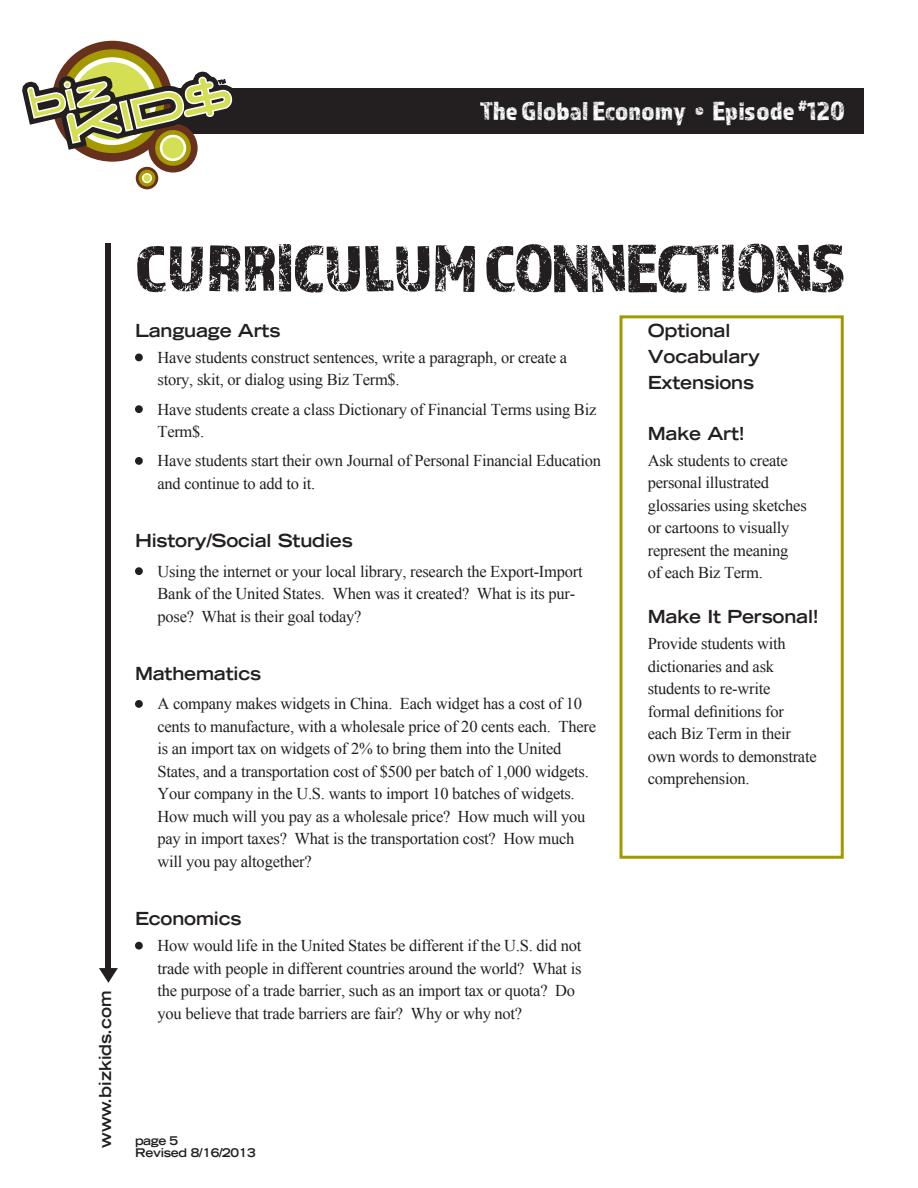
<style>
.page{position:relative;width:918px;height:1188px;background:#fff}
.page>*{position:absolute;margin:0;border:0;box-sizing:border-box;transform-origin:0 0}
.t1{font:69px "Almaq Rough";letter-spacing:-.025em;color:#231f20}
.t2{font:27px "Almaq Rough";color:#fff}
.SUBHEAD{font:700 expanded 18px "Trade Gothic LT Std";letter-spacing:-.01em;color:#231f20}
.bullets_under_number{font:700 expanded 18px "Trade Gothic LT Std";letter-spacing:-.01em;color:#231f20}
.bullets_under_number-2{font:16.5px/22.5px "Times New Roman";letter-spacing:-.015em;color:#231f20}
.t3{font:700 expanded 16.5px "Trade Gothic LT Std";color:#231f20}
.t4{font:700 expanded 12px/12px "Trade Gothic LT Std";letter-spacing:-.025em;color:#231f20}
</style>
<div class="page">
<div style="left:99px;top:88px;width:765px;height:45px;background:#231f20"></div>
<div style="left:106px;top:243px;width:5px;height:730px;background:#231f20"></div>
<svg style="left:99px;top:968px;width:19px;height:15px"></svg>
<svg style="left:22px;top:40px;width:215px;height:150px"></svg>
<div style="left:135px;top:354px;width:8px;height:7px;background:#231f20;border-radius:50%"></div>
<div style="left:135px;top:405px;width:8px;height:8px;background:#231f20;border-radius:50%"></div>
<div style="left:135px;top:457px;width:8px;height:8px;background:#231f20;border-radius:50%"></div>
<div style="left:135px;top:567px;width:8px;height:8px;background:#231f20;border-radius:50%"></div>
<div style="left:135px;top:700px;width:8px;height:8px;background:#231f20;border-radius:50%"></div>
<div style="left:135px;top:942px;width:8px;height:8px;background:#231f20;border-radius:50%"></div>
<div style="left:620px;top:315px;width:224px;height:544px;border:3px solid #a49901"></div>
<h2 class="t2" style="left:480px;top:95px;width:366px">The Global Economy • Episode <sup>#</sup>120</h2>
<p class="t3" style="left:95px;top:1148px;width:159px;rotate:-90deg">www.bizkids.com</p>
<p class="t1" style="left:135px;top:227px;width:712px">CURRICULUM CONNECTIONS</p>
<p class="SUBHEAD" style="left:135px;top:319px;width:147px">Language Arts</p>
<p class="bullets_under_number-2" style="left:158px;top:346px;width:411px">Have students construct sentences, write a paragraph, or create a story, skit, or dialog using Biz Term$.</p>
<p class="bullets_under_number-2" style="left:157px;top:398px;width:440px">Have students create a class Dictionary of Financial Terms using Biz<br>Term$.</p>
<p class="bullets_under_number-2" style="left:157px;top:449px;width:445px">Have students start their own Journal of Personal Financial Education and continue to add to it.</p>
<p class="SUBHEAD" style="left:648px;top:319px;width:84px">Optional</p>
<p class="SUBHEAD" style="left:648px;top:345px;width:114px">Vocabulary</p>
<p class="SUBHEAD" style="left:648px;top:370px;width:108px">Extensions</p>
<p class="SUBHEAD" style="left:648px;top:422px;width:99px">Make Art!</p>
<p class="bullets_under_number-2" style="left:648px;top:449px;width:161px">Ask students to create personal illustrated glossaries using sketches or cartoons to visually represent the meaning<br>of each Biz Term.</p>
<p class="SUBHEAD" style="left:648px;top:605px;width:173px">Make It Personal!</p>
<p class="bullets_under_number-2" style="left:648px;top:632px;width:170px">Provide students with dictionaries and ask students to re-write formal definitions for each Biz Term in their own words to demonstrate comprehension.</p>
<p class="bullets_under_number" style="left:135px;top:529px;width:219px">History/Social Studies</p>
<p class="bullets_under_number-2" style="left:157px;top:560px;width:427px">Using the internet or your local library, research the Export-Import<br>Bank of the United States. When was it created? What is its pur&shy;pose? What is their goal today?</p>
<p class="bullets_under_number" style="left:135px;top:662px;width:128px">Mathematics</p>
<p class="bullets_under_number-2" style="left:157px;top:692px;width:440px">A company makes widgets in China. Each widget has a cost of 10 cents to manufacture, with a wholesale price of 20 cents each. There is an import tax on widgets of 2% to bring them into the United States, and a transportation cost of $500 per batch of 1,000 widgets.<br>Your company in the U.S. wants to import 10 batches of widgets.<br>How much will you pay as a wholesale price? How much will you pay in import taxes? What is the transportation cost? How much will you pay altogether?</p>
<p class="SUBHEAD" style="left:135px;top:907px;width:108px">Economics</p>
<p class="bullets_under_number-2" style="left:157px;top:934px;width:426px">How would life in the United States be different if the U.S. did not trade with people in different countries around the world? What is the purpose of a trade barrier, such as an import tax or quota? Do you believe that trade barriers are fair? Why or why not?</p>
<p class="t4" style="left:135px;top:1135px;width:122px">page 5<br>Revised 8/16/2013</p>
</div>
